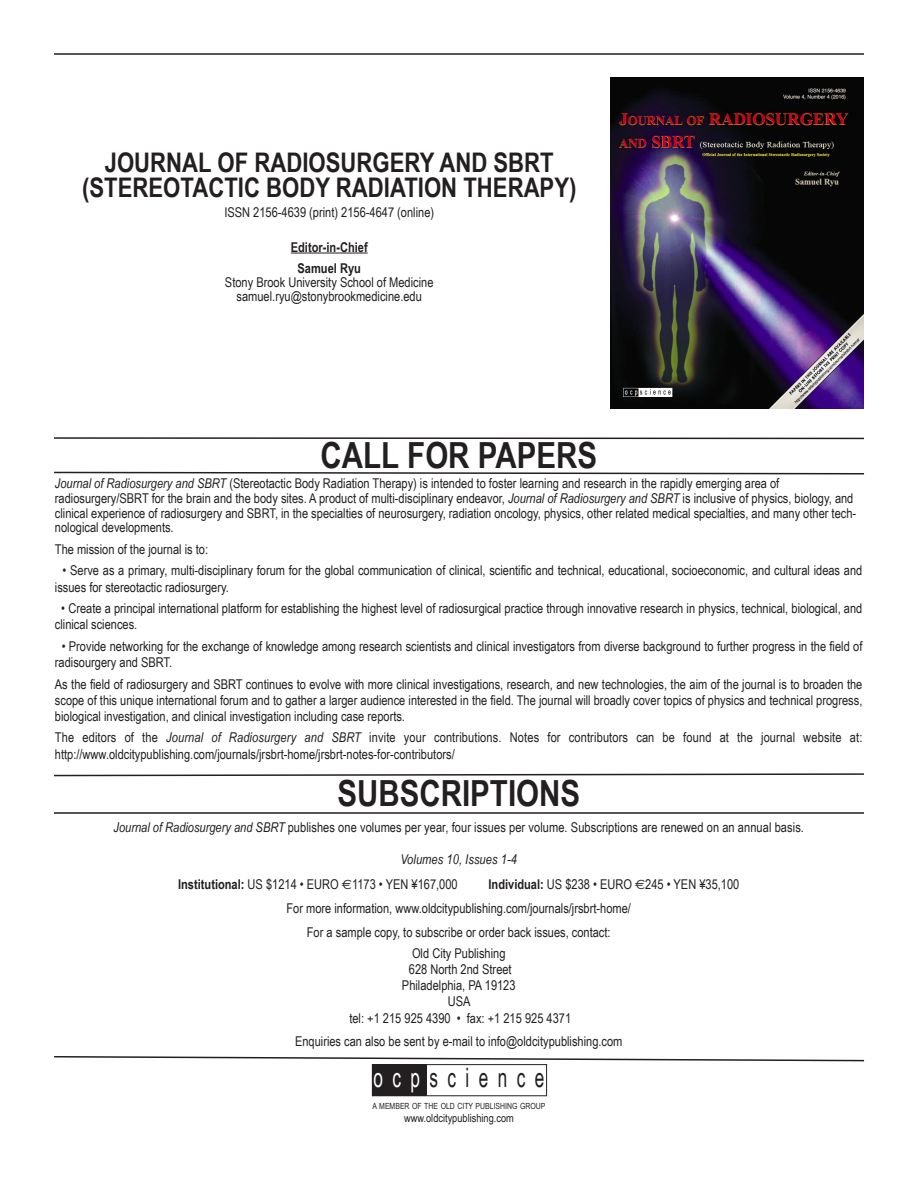
<style>
.page{position:relative;width:918px;height:1188px;background:#fff}
.page>*{position:absolute;margin:0;border:0;box-sizing:border-box;transform-origin:0 0}
.t1{font:700 36px "Arial Narrow";color:#231f20}
.t2{font:700 27px/24.9px "Arial Narrow";color:#231f20;text-align:center}
.t3{font:26.7px "Arial Narrow";letter-spacing:.45em;color:#231f20;scale:.79 1}
.t4{font:13.5px/16.2px "Arial Narrow";color:#231f20}
.t5{font:700 13.5px/21.1px "Arial Narrow";color:#231f20;text-align:center}
.t6{font:11.25px "Arial Narrow";color:#231f20}
.t7{font:8.4px "Arial Narrow";color:#231f20}
.s1{font-style:italic}
.s2{font-weight:700}
.s3{font-family:"Euro Sans"}
.s4{color:#fff}
</style>
<div class="page">
<hr style="left:291px;top:253px;width:77px;height:1px;background:#231f20">
<div style="left:372px;top:1064px;width:175px;height:32px;border:1px solid #231f20"></div>
<div style="left:372px;top:1064px;width:55px;height:32px;background:#231f20"></div>
<svg style="left:54px;top:471px;width:811px;height:4px"></svg>
<hr style="left:54px;top:437px;width:810px;height:2px;background:#231f20">
<hr style="left:54px;top:812px;width:810px;height:2px;background:#231f20">
<svg style="left:54px;top:773px;width:810px;height:4px"></svg>
<hr style="left:54px;top:53px;width:810px;height:2px;background:#231f20">
<svg style="left:54px;top:1056px;width:811px;height:6px"></svg>
<img style="left:610px;top:78px;width:254px;height:331px">
<h2 class="t2" style="left:82px;top:150px;width:496px">JOURNAL OF RADIOSURGERY AND SBRT (STEREOTACTIC BODY RADIATION THERAPY)</h2>
<p class="t4" style="left:224px;top:204px;width:211px">ISSN 2156-4639 (print) 2156-4647 (online)</p>
<p class="t5" style="left:291px;top:236px;width:78px">Editor-in-Chief<br>Samuel Ryu</p>
<p class="t4" style="left:225px;top:275px;width:210px;line-height:14px;text-align:center">Stony Brook University School of Medicine samuel.ryu@stonybrookmedicine.edu</p>
<h1 class="t1" style="left:320px;top:435px;width:278px">CALL FOR PAPERS</h1>
<p class="t4" style="left:55px;top:476px;width:803px;line-height:14.7px"><span class="s1">Journal of Radiosurgery and SBRT</span> (Stereotactic Body Radiation Therapy) is intended to foster learning and research in the rapidly emerging area of radiosurgery/SBRT for the brain and the body sites. A product of multi-disciplinary endeavor, <span class="s1">Journal of Radiosurgery and SBRT</span> is inclusive of physics, biology, and clinical experience of radiosurgery and SBRT, in the specialties of neurosurgery, radiation oncology, physics, other related medical specialties, and many other tech&shy;nological developments.</p>
<p class="t4" style="left:55px;top:541px;width:155px">The mission of the journal is to:</p>
<p class="t4" style="left:55px;top:562px;width:809px;text-indent:8px">• Serve as a primary, multi-disciplinary forum for the global communication of clinical, scientific and technical, educational, socioeconomic, and cultural ideas and issues for stereotactic radiosurgery.</p>
<p class="t4" style="left:55px;top:600px;width:809px;text-indent:6px">• Create a principal international platform for establishing the highest level of radiosurgical practice through innovative research in physics, technical, biological, and clinical sciences.</p>
<p class="t4" style="left:55px;top:638px;width:809px;text-indent:7px">• Provide networking for the exchange of knowledge among research scientists and clinical investigators from diverse background to further progress in the field of radisourgery and SBRT.</p>
<p class="t4" style="left:55px;top:676px;width:809px;text-align:justify">As the field of radiosurgery and SBRT continues to evolve with more clinical investigations, research, and new technologies, the aim of the journal is to broaden the scope of this unique international forum and to gather a larger audience interested in the field. The journal will broadly cover topics of physics and technical progress, biological investigation, and clinical investigation including case reports.</p>
<p class="t4" style="left:55px;top:729px;width:809px">The editors of the <span class="s1">Journal of Radiosurgery and SBRT</span> invite your contributions. Notes for contributors can be found at the journal website at: http://www.oldcitypublishing.com/journals/jrsbrt-home/jrsbrt-notes-for-contributors/</p>
<h1 class="t1" style="left:337px;top:773px;width:244px">SUBSCRIPTIONS</h1>
<p class="t4" style="left:114px;top:819px;width:692px"><span class="s1">Journal of Radiosurgery and SBRT</span> publishes one volumes per year, four issues per volume. Subscriptions are renewed on an annual basis.</p>
<p class="t4" style="left:178px;top:847px;width:340px;line-height:24.8px;text-indent:222px"><span class="s1">Volumes 10, Issues 1-4<br></span><span class="s2">Institutional:</span> US $1214 • EURO <span class="s3">€</span>1173 • YEN ¥167,000</p>
<p class="t4" style="left:489px;top:876px;width:252px"><span class="s2">Individual:</span> US $238 • EURO <span class="s3">€</span>245 • YEN ¥35,100</p>
<p class="t4" style="left:287px;top:900px;width:346px">For more information, www.oldcitypublishing.com/journals/jrsbrt-home/</p>
<p class="t4" style="left:307px;top:924px;width:305px">For a sample copy, to subscribe or order back issues, contact:</p>
<p class="t4" style="left:349px;top:945px;width:223px;text-align:center">Old City Publishing<br>628 North 2nd Street<br>Philadelphia, PA 19123<br>USA<br>tel: +1 215 925 4390 • fax: +1 215 925 4371</p>
<p class="t4" style="left:295px;top:1033px;width:329px">Enquiries can also be sent by e-mail to info@oldcitypublishing.com</p>
<h3 class="t3" style="left:373px;top:1062px;width:218px"><span class="s4">ocp</span>science</h3>
<p class="t7" style="left:372px;top:1101px;width:175px">A MEMBER OF THE OLD CITY PUBLISHING GROUP</p>
<p class="t6" style="left:404px;top:1112px;width:111px">www.oldcitypublishing.com</p>
</div>
